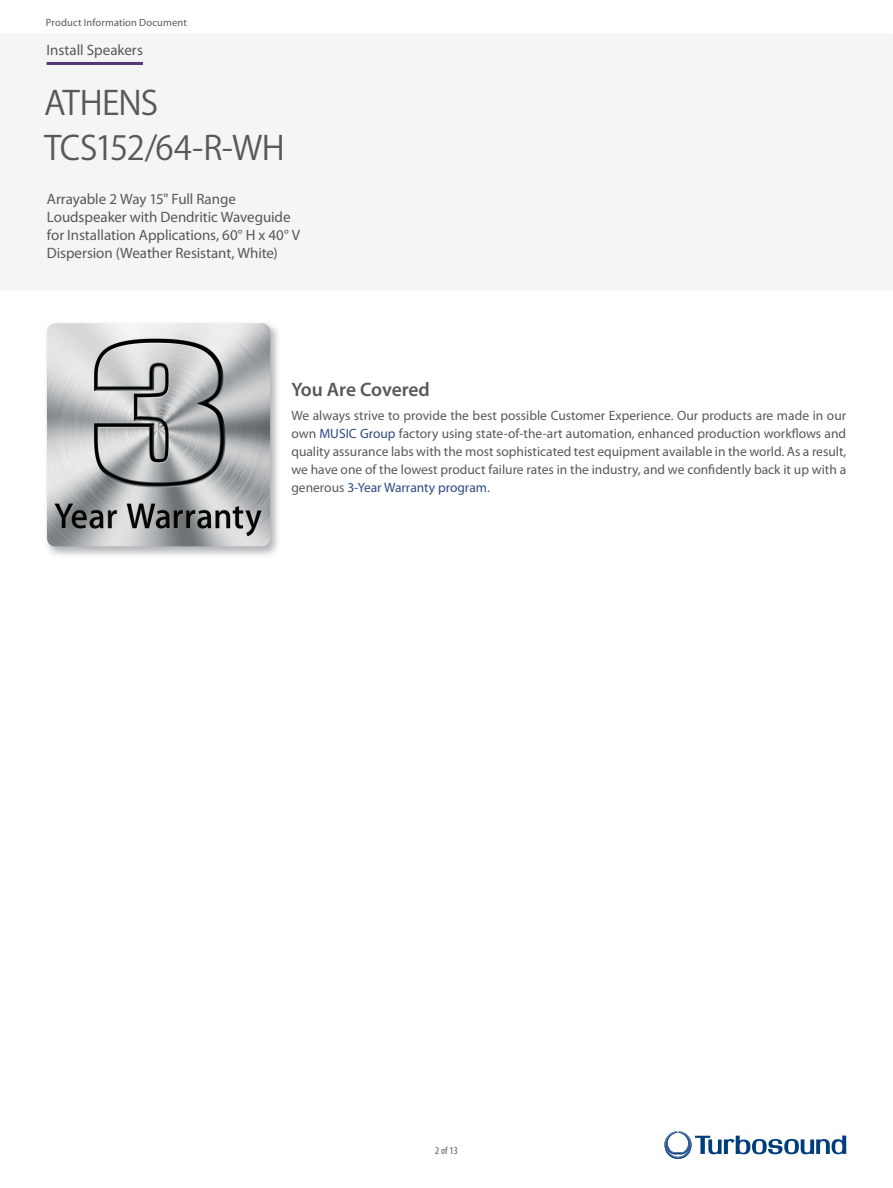
<style>
.page{position:relative;width:893px;height:1188px;background:#fff}
.page>*{position:absolute;margin:0;border:0;box-sizing:border-box;transform-origin:0 0}
.t1{font:33px/44.8px "Koz Go Pro Regular 90 pv RKSJ H";letter-spacing:-.03em;color:#57585a}
.t2{font:600 19.5px "Myriad Pro";letter-spacing:-.01em;color:#57585a}
.t3{font:15px/18px "Myriad Pro";letter-spacing:-.005em;color:#57585a}
.t4{font:13.5px/18px "Myriad Pro";color:#57585a;text-align:justify}
.t5{font:10.5px "Myriad Pro";letter-spacing:.015em;color:#57585a}
.t6{font:condensed 10.5px "Myriad Pro";color:#57585a}
.s1{color:#2f4983}
</style>
<div class="page">
<svg style="left:664px;top:1131px;width:182px;height:28px"></svg>
<hr style="left:47px;top:62px;width:96px;height:3px;background:#533676">
<img style="left:45px;top:322px;width:235px;height:234px">
<img style="left:47px;top:323px;width:223px;height:223px;border-radius:9px">
<p class="t5" style="left:46px;top:18px;width:142px">Product Information Document</p>
<p class="t3" style="left:47px;top:42px;width:98px">Install Speakers</p>
<h1 class="t1" style="left:44px;top:85px;width:243px">ATHENS<br>TCS152/64-R-WH</h1>
<p class="t3" style="left:47px;top:191px;width:255px">Arrayable 2 Way 15" Full Range Loudspeaker with Dendritic Waveguide for Installation Applications, 60° H x 40° V Dispersion (Weather Resistant, White)</p>
<h2 class="t2" style="left:291px;top:382px;width:140px">You Are Covered</h2>
<p class="t4" style="left:291px;top:408px;width:556px">We always strive to provide the best possible Customer Experience. Our products are made in our own <span class="s1">MUSIC Group</span> factory using state-of-the-art automation, enhanced production workflows and quality assurance labs with the most sophisticated test equipment available in the world. As a result, we have one of the lowest product failure rates in the industry, and we confidently back it up with a generous <span class="s1">3-Year Warranty program</span>.</p>
<p class="t6" style="left:435px;top:1147px;width:24px">2 of 13</p>
</div>
